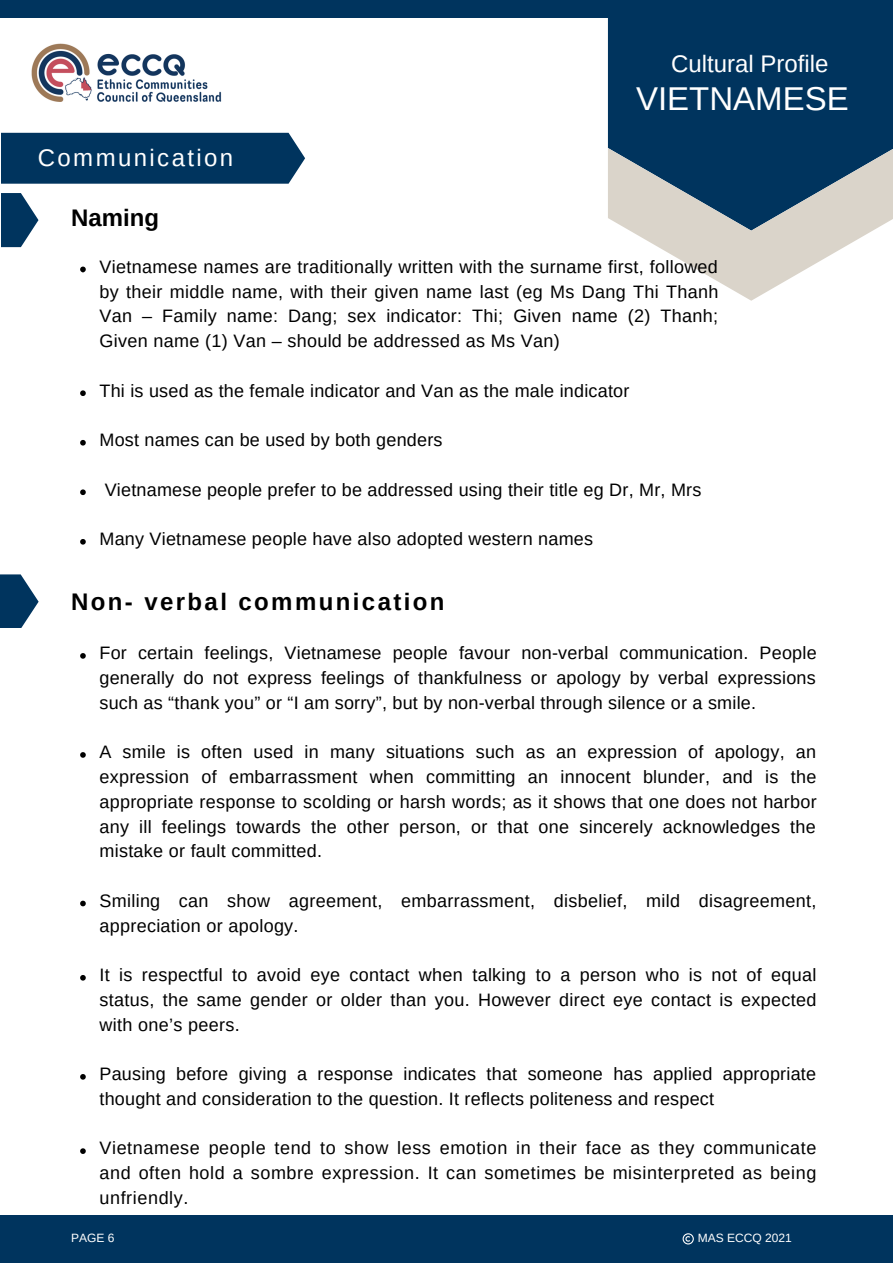
<style>
.page{position:relative;width:893px;height:1264px;background:#fff}
.page>*{position:absolute;margin:0;border:0;box-sizing:border-box;transform-origin:0 0}
.t1{font:33px "Arimo";color:#fff}
.t2{font:700 24px "Arimo";letter-spacing:.1em;color:#000}
.t3{font:24px "Arimo";color:#fff}
.t4{font:24px "Arimo";letter-spacing:.1em;color:#fff}
.t5{font:18px/24.8px "Arimo";letter-spacing:.01em;color:#000;text-align:justify}
.t6{font:12px "Arimo";color:#fff}
</style>
<div class="page">
<div style="left:0;top:1214px;width:892px;height:48px;background:#00345e"></div>
<div style="left:608px;top:18px;width:284px;height:130px;background:#00345e"></div>
<svg style="left:608px;top:148px;width:284px;height:153px"></svg>
<svg style="left:0;top:574px;width:38px;height:54px"></svg>
<div style="left:1px;top:133px;width:304px;height:51px;background:#00345e"></div>
<svg style="left:1px;top:193px;width:37px;height:54px"></svg>
<svg style="left:80px;top:266px;width:6px;height:6px"></svg>
<svg style="left:80px;top:390px;width:6px;height:6px"></svg>
<svg style="left:80px;top:440px;width:6px;height:5px"></svg>
<svg style="left:80px;top:489px;width:6px;height:6px"></svg>
<svg style="left:80px;top:539px;width:6px;height:5px"></svg>
<svg style="left:80px;top:653px;width:6px;height:5px"></svg>
<svg style="left:80px;top:752px;width:6px;height:5px"></svg>
<svg style="left:80px;top:900px;width:6px;height:6px"></svg>
<svg style="left:80px;top:975px;width:6px;height:5px"></svg>
<svg style="left:80px;top:1074px;width:6px;height:5px"></svg>
<svg style="left:80px;top:1148px;width:6px;height:5px"></svg>
<div style="left:0;top:0;width:892px;height:18px;background:#00345e"></div>
<svg style="left:682px;top:1233px;width:11px;height:11px"></svg>
<img style="left:31px;top:43px;width:191px;height:59px">
<h2 class="t3" style="left:671px;top:50px;width:159px">Cultural Profile</h2>
<h2 class="t4" style="left:38px;top:144px;width:197px">Communication</h2>
<h2 class="t2" style="left:71px;top:204px;width:89px">Naming</h2>
<h1 class="t1" style="left:636px;top:80px;width:214px">VIETNAMESE</h1>
<p class="t5" style="left:99px;top:254px;width:620px">Vietnamese names are traditionally written with the surname first, followed by their middle name, with their given name last (eg Ms Dang Thi Thanh Van – Family name: Dang; sex indicator: Thi; Given name (2) Thanh; Given name (1) Van – should be addressed as Ms Van)</p>
<p class="t5" style="left:99px;top:378px;width:531px">Thi is used as the female indicator and Van as the male indicator</p>
<p class="t5" style="left:99px;top:427px;width:344px">Most names can be used by both genders</p>
<p class="t5" style="left:105px;top:477px;width:598px">Vietnamese people prefer to be addressed using their title eg Dr, Mr, Mrs</p>
<p class="t5" style="left:99px;top:526px;width:495px">Many Vietnamese people have also adopted western names</p>
<h2 class="t2" style="left:71px;top:588px;width:375px">Non- verbal communication</h2>
<p class="t5" style="left:99px;top:641px;width:718px">For certain feelings, Vietnamese people favour non-verbal communication. People generally do not express feelings of thankfulness or apology by verbal expressions such as “thank you” or “I am sorry”, but by non-verbal through silence or a smile.</p>
<p class="t5" style="left:99px;top:739px;width:718px">A smile is often used in many situations such as an expression of apology, an expression of embarrassment when committing an innocent blunder, and is the appropriate response to scolding or harsh words; as it shows that one does not harbor any ill feelings towards the other person, or that one sincerely acknowledges the mistake or fault committed.</p>
<p class="t5" style="left:99px;top:888px;width:718px">Smiling can show agreement, embarrassment, disbelief, mild disagreement, appreciation or apology.</p>
<p class="t5" style="left:99px;top:962px;width:718px">It is respectful to avoid eye contact when talking to a person who is not of equal status, the same gender or older than you. However direct eye contact is expected with one’s peers.</p>
<p class="t5" style="left:99px;top:1061px;width:718px">Pausing before giving a response indicates that someone has applied appropriate thought and consideration to the question. It reflects politeness and respect</p>
<p class="t5" style="left:99px;top:1135px;width:718px">Vietnamese people tend to show less emotion in their face as they communicate and often hold a sombre expression. It can sometimes be misinterpreted as being unfriendly.</p>
<p class="t6" style="left:71px;top:1230px;width:45px">PAGE 6</p>
<p class="t6" style="left:697px;top:1230px;width:95px">MAS ECCQ 2021</p>
</div>
